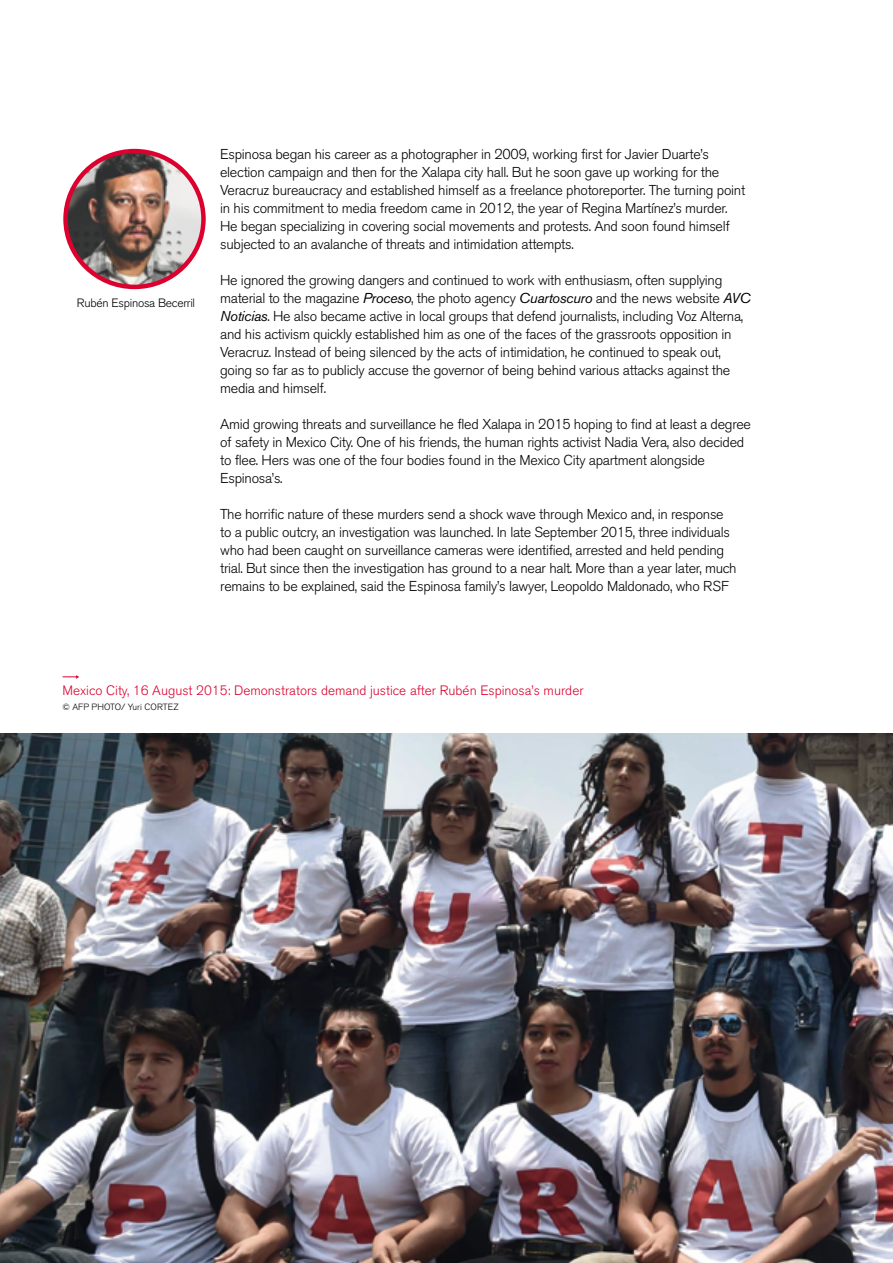
<style>
.page{position:relative;width:893px;height:1263px;background:#fff}
.page>*{position:absolute;margin:0;border:0;box-sizing:border-box;transform-origin:0 0}
.t1{font:300 14.25px/18px "Akzidenz Grotesk BE";letter-spacing:-.02em;color:#000}
.t2{font:300 13.5px "Akzidenz Grotesk BE";color:#dc002e}
.t3{font:300 12px "Akzidenz Grotesk BE";letter-spacing:-.02em;color:#000}
.t4{font:300 9px "Akzidenz Grotesk BE";color:#000}
.s1{font-weight:400;font-style:italic}
</style>
<div class="page">
<img style="left:0;top:733px;width:893px;height:530px">
<svg style="left:63px;top:675px;width:16px;height:4px"></svg>
<img style="left:67px;top:151px;width:135px;height:136px">
<div style="left:63px;top:149px;width:143px;height:140px;border:4px solid #dc002e;border-radius:50%"></div>
<p class="t3" style="left:77px;top:296px;width:120px">Rubén Espinosa Becerril</p>
<p class="t1" style="left:220px;top:145px;width:526px">Espinosa began his career as a photographer in 2009, working first for Javier Duarte’s election campaign and then for the Xalapa city hall. But he soon gave up working for the Veracruz bureaucracy and established himself as a freelance photoreporter. The turning point in his commitment to media freedom came in 2012, the year of Regina Martínez’s murder.<br>He began specializing in covering social movements and protests. And soon found himself subjected to an avalanche of threats and intimidation attempts.</p>
<p class="t1" style="left:220px;top:271px;width:532px">He ignored the growing dangers and continued to work with enthusiasm, often supplying material to the magazine <span class="s1">Proceso</span>, the photo agency <span class="s1">Cuartoscuro</span> and the news website <span class="s1">AVC Noticias</span>. He also became active in local groups that defend journalists, including Voz Alterna, and his activism quickly established him as one of the faces of the grassroots opposition in Veracruz. Instead of being silenced by the acts of intimidation, he continued to speak out, going so far as to publicly accuse the governor of being behind various attacks against the media and himself.</p>
<p class="t1" style="left:220px;top:415px;width:532px">Amid growing threats and surveillance he fled Xalapa in 2015 hoping to find at least a degree of safety in Mexico City. One of his friends, the human rights activist Nadia Vera, also decided to flee. Hers was one of the four bodies found in the Mexico City apartment alongside Espinosa’s.</p>
<p class="t1" style="left:220px;top:505px;width:518px">The horrific nature of these murders send a shock wave through Mexico and, in response to a public outcry, an investigation was launched. In late September 2015, three individuals who had been caught on surveillance cameras were identified, arrested and held pending trial. But since then the investigation has ground to a near halt. More than a year later, much remains to be explained, said the Espinosa family’s lawyer, Leopoldo Maldonado, who RSF</p>
<p class="t2" style="left:63px;top:683px;width:522px">Mexico City, 16 August 2015: Demonstrators demand justice after Rubén Espinosa’s murder</p>
<p class="t4" style="left:63px;top:702px;width:118px">© AFP PHOTO/ Yuri CORTEZ</p>
</div>
